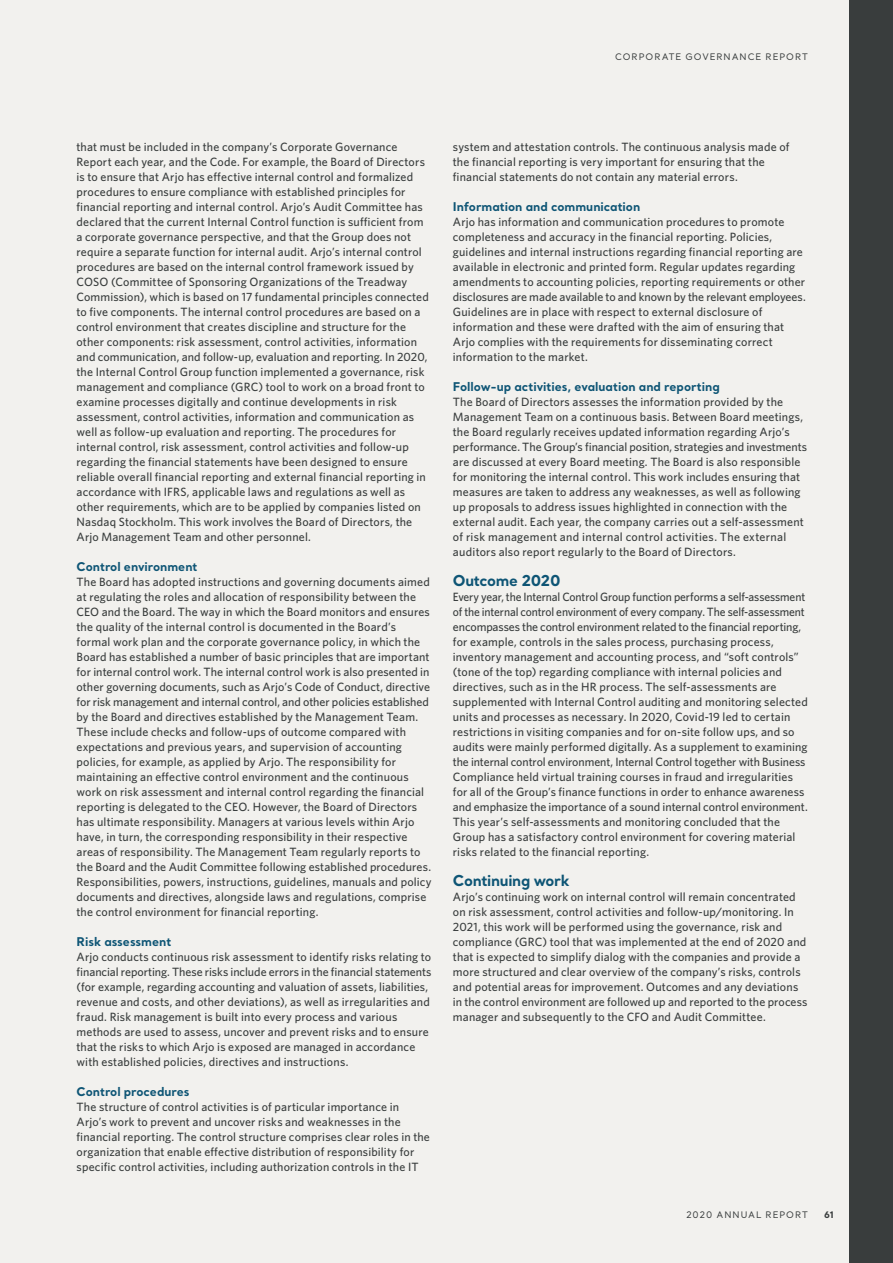
<style>
.page{position:relative;width:893px;height:1263px;background:#f2f1ee}
.page>*{position:absolute;margin:0;border:0;box-sizing:border-box;transform-origin:0 0}
.Mellis1{font:700 15px "Santral";letter-spacing:-.02em;color:#0e5575}
.Brödtext{font:500 12px/15px "Whitney";letter-spacing:.015em;color:#393d3d}
.Mellis2{font:700 12px "Santral";color:#0e5575}
.Header_footer{font:9px "Santral";letter-spacing:.105em;color:#393d3d}
.Page{font:700 9px "Santral";color:#393d3d}
</style>
<div class="page">
<div style="left:850px;top:0;width:43px;height:1263px;background:#393d3d"></div>
<p class="Header_footer" style="left:615px;top:51px;width:194px">CORPORATE GOVERNANCE REPORT</p>
<p class="Brödtext" style="left:77px;top:139px;width:354px">that must be included in the company’s Corporate Governance Report each year, and the Code. For example, the Board of Directors is to ensure that Arjo has effective internal control and formalized procedures to ensure compliance with established principles for financial reporting and internal control. Arjo’s Audit Committee has declared that the current Internal Control function is sufficient from a corporate governance perspective, and that the Group does not require a separate function for internal audit. Arjo’s internal control procedures are based on the internal control framework issued by COSO (Committee of Sponsoring Organizations of the Treadway Commission), which is based on 17 fundamental principles connected to five components. The internal control procedures are based on a control environment that creates discipline and structure for the other components: risk assessment, control activities, information and communication, and follow-up, evaluation and reporting. In 2020, the Internal Control Group function implemented a governance, risk management and compliance (GRC) tool to work on a broad front to examine processes digitally and continue developments in risk assessment, control activities, information and communication as well as follow-up evaluation and reporting. The procedures for internal control, risk assessment, control activities and follow-up regarding the financial statements have been designed to ensure reliable overall financial reporting and external financial reporting in accordance with IFRS, applicable laws and regulations as well as other requirements, which are to be applied by companies listed on Nasdaq Stockholm. This work involves the Board of Directors, the Arjo Management Team and other personnel.</p>
<p class="Mellis2" style="left:77px;top:558px;width:123px">Control environment</p>
<p class="Brödtext" style="left:77px;top:574px;width:357px">The Board has adopted instructions and governing documents aimed at regulating the roles and allocation of responsibility between the CEO and the Board. The way in which the Board monitors and ensures the quality of the internal control is documented in the Board’s formal work plan and the corporate governance policy, in which the Board has established a number of basic principles that are important for internal control work. The internal control work is also presented in other governing documents, such as Arjo’s Code of Conduct, directive for risk management and internal control, and other policies established by the Board and directives established by the Management Team.<br>These include checks and follow-ups of outcome compared with expectations and previous years, and supervision of accounting policies, for example, as applied by Arjo. The responsibility for maintaining an effective control environment and the continuous work on risk assessment and internal control regarding the financial reporting is delegated to the CEO. However, the Board of Directors has ultimate responsibility. Managers at various levels within Arjo have, in turn, the corresponding responsibility in their respective areas of responsibility. The Management Team regularly reports to the Board and the Audit Committee following established procedures.<br>Responsibilities, powers, instructions, guidelines, manuals and policy documents and directives, alongside laws and regulations, comprise the control environment for financial reporting.</p>
<p class="Mellis2" style="left:77px;top:933px;width:96px">Risk assessment</p>
<p class="Brödtext" style="left:77px;top:949px;width:356px">Arjo conducts continuous risk assessment to identify risks relating to financial reporting. These risks include errors in the financial statements (for example, regarding accounting and valuation of assets, liabilities, revenue and costs, and other deviations), as well as irregularities and fraud. Risk management is built into every process and various methods are used to assess, uncover and prevent risks and to ensure that the risks to which Arjo is exposed are managed in accordance with established policies, directives and instructions.</p>
<p class="Mellis2" style="left:77px;top:1083px;width:115px">Control procedures</p>
<p class="Brödtext" style="left:77px;top:1099px;width:355px">The structure of control activities is of particular importance in Arjo’s work to prevent and uncover risks and weaknesses in the financial reporting. The control structure comprises clear roles in the organization that enable effective distribution of responsibility for specific control activities, including authorization controls in the IT</p>
<p class="Brödtext" style="left:453px;top:139px;width:338px">system and attestation controls. The continuous analysis made of the financial reporting is very important for ensuring that the financial statements do not contain any material errors.</p>
<p class="Mellis2" style="left:453px;top:198px;width:189px">Information and communication</p>
<p class="Brödtext" style="left:453px;top:214px;width:354px">Arjo has information and communication procedures to promote completeness and accuracy in the financial reporting. Policies, guidelines and internal instructions regarding financial reporting are available in electronic and printed form. Regular updates regarding amendments to accounting policies, reporting requirements or other disclosures are made available to and known by the relevant employees.<br>Guidelines are in place with respect to external disclosure of information and these were drafted with the aim of ensuring that Arjo complies with the requirements for disseminating correct information to the market.</p>
<p class="Mellis2" style="left:453px;top:378px;width:268px">Follow-up activities, evaluation and reporting</p>
<p class="Brödtext" style="left:453px;top:394px;width:356px">The Board of Directors assesses the information provided by the Management Team on a continuous basis. Between Board meetings, the Board regularly receives updated information regarding Arjo’s performance. The Group’s financial position, strategies and investments are discussed at every Board meeting. The Board is also responsible for monitoring the internal control. This work includes ensuring that measures are taken to address any weaknesses, as well as following up proposals to address issues highlighted in connection with the external audit. Each year, the company carries out a self-assessment of risk management and internal control activities. The external auditors also report regularly to the Board of Directors.</p>
<p class="Mellis1" style="left:453px;top:570px;width:109px">Outcome 2020</p>
<p class="Brödtext" style="left:453px;top:589px;width:356px">Every year, the Internal Control Group function performs a self-assessment of the internal control environment of every company. The self-assessment encompasses the control environment related to the financial reporting, for example, controls in the sales process, purchasing process, inventory management and accounting process, and “soft controls” (tone of the top) regarding compliance with internal policies and directives, such as in the HR process. The self-assessments are supplemented with Internal Control auditing and monitoring selected units and processes as necessary. In 2020, Covid-19 led to certain restrictions in visiting companies and for on-site follow ups, and so audits were mainly performed digitally. As a supplement to examining the internal control environment, Internal Control together with Business Compliance held virtual training courses in fraud and irregularities for all of the Group’s finance functions in order to enhance awareness and emphasize the importance of a sound internal control environment.<br>This year’s self-assessments and monitoring concluded that the Group has a satisfactory control environment for covering material risks related to the financial reporting.</p>
<p class="Mellis1" style="left:453px;top:870px;width:118px">Continuing work</p>
<p class="Brödtext" style="left:453px;top:889px;width:356px">Arjo’s continuing work on internal control will remain concentrated on risk assessment, control activities and follow-up/monitoring. In 2021, this work will be performed using the governance, risk and compliance (GRC) tool that was implemented at the end of 2020 and that is expected to simplify dialog with the companies and provide a more structured and clear overview of the company’s risks, controls and potential areas for improvement. Outcomes and any deviations in the control environment are followed up and reported to the process manager and subsequently to the CFO and Audit Committee.</p>
<p class="Header_footer" style="left:686px;top:1208px;width:123px">2020 ANNUAL REPORT</p>
<p class="Page" style="left:824px;top:1208px;width:11px">61</p>
</div>
